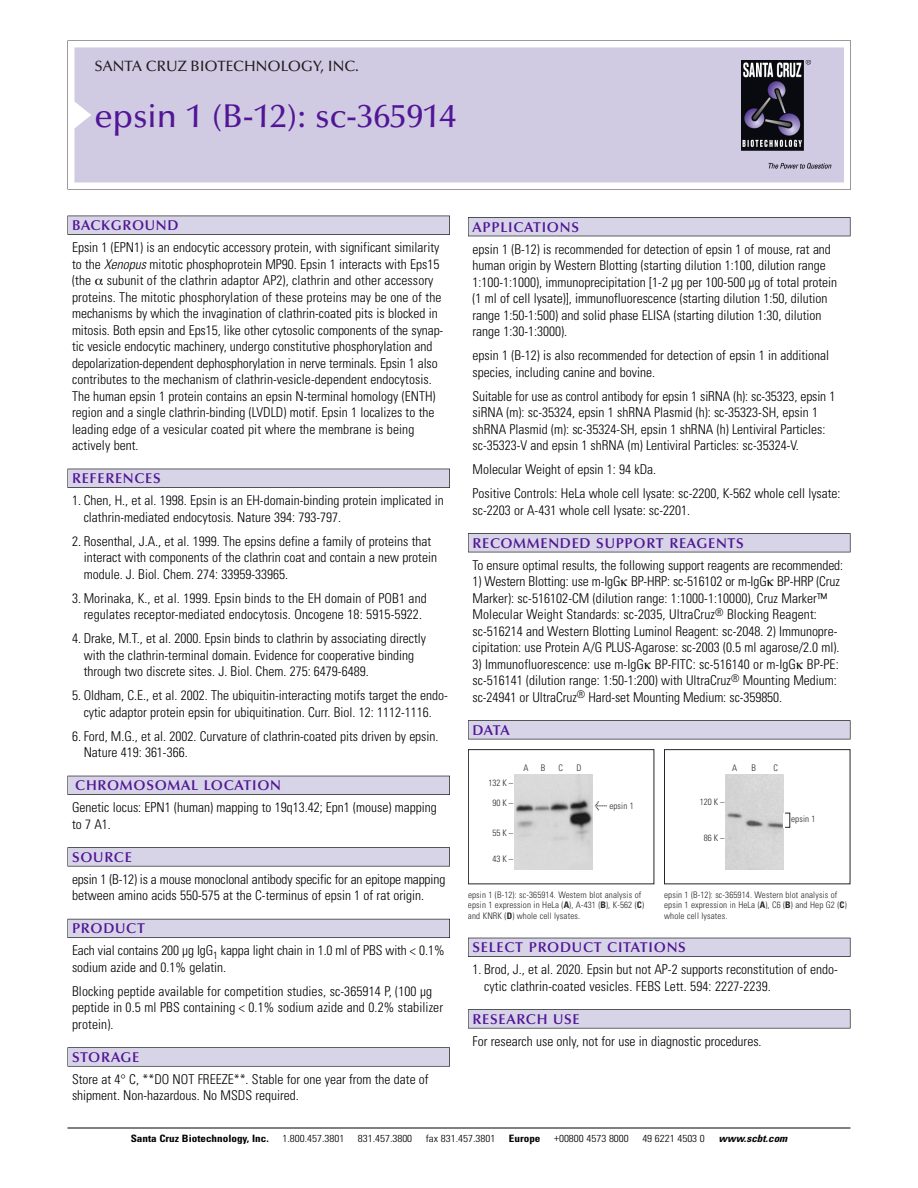
<style>
.page{position:relative;width:918px;height:1188px;background:#fff}
.page>*{position:absolute;margin:0;border:0;box-sizing:border-box;transform-origin:0 0}
.t1{font:500 33px "Optima";color:#511695}
.t2{font:500 15px "Optima";color:#231f20}
.t3{font:600 14.25px "Optima";letter-spacing:.05em;color:#511695}
.t4{font:300 condensed 13.5px/16.5px "Univers";color:#000}
.t5{font:300 condensed 10.2px "Univers";color:#000;scale:1.1 1}
.t6{font:700 condensed 10.2px "Univers";color:#000;scale:1.1 1}
.t7{font:italic 700 condensed 10.2px "Univers";color:#000;scale:1.1 1}
.t8{font:300 condensed 9px/10.5px "Univers";letter-spacing:.015em;color:#272627}
.s1{font-style:italic}
.s2{font-family:"Meta Plus";font-weight:400;font-stretch:normal;font-size:10.5px}
.s3{font-weight:700}
</style>
<div class="page">
<svg style="left:68px;top:40px;width:783px;height:149px"></svg>
<div style="left:74px;top:47px;width:770px;height:135px;background:#d1cae3"></div>
<img style="left:741px;top:60px;width:90px;height:108px">
<div style="left:68px;top:216px;width:382px;height:19px;background:#535256"></div>
<div style="left:68px;top:216px;width:381px;height:18px;background:#d7d4e8"></div>
<div style="left:68px;top:469px;width:382px;height:19px;background:#525156"></div>
<div style="left:68px;top:469px;width:381px;height:18px;background:#d7d4e8"></div>
<div style="left:68px;top:776px;width:382px;height:19px;background:#515057"></div>
<div style="left:68px;top:776px;width:381px;height:18px;background:#d7d4e8"></div>
<div style="left:68px;top:847px;width:382px;height:19px;background:#575659"></div>
<div style="left:68px;top:848px;width:381px;height:18px;background:#d7d4e8"></div>
<div style="left:68px;top:919px;width:382px;height:19px;background:#595860"></div>
<div style="left:68px;top:919px;width:381px;height:18px;background:#d7d4e8"></div>
<svg style="left:68px;top:1047px;width:382px;height:20px"></svg>
<div style="left:68px;top:1048px;width:381px;height:18px;background:#d7d4e8"></div>
<div style="left:468px;top:217px;width:382px;height:19px;background:#515056"></div>
<div style="left:468px;top:218px;width:382px;height:18px;background:#d7d4e8"></div>
<div style="left:468px;top:533px;width:382px;height:19px;background:#515155"></div>
<div style="left:468px;top:534px;width:382px;height:18px;background:#d7d4e8"></div>
<div style="left:468px;top:720px;width:382px;height:19px;background:#545357"></div>
<div style="left:468px;top:721px;width:382px;height:18px;background:#d7d4e8"></div>
<div style="left:468px;top:938px;width:382px;height:19px;background:#515057"></div>
<div style="left:468px;top:938px;width:382px;height:18px;background:#d7d4e8"></div>
<div style="left:468px;top:1009px;width:382px;height:19px;background:#565658"></div>
<div style="left:468px;top:1010px;width:382px;height:18px;background:#d7d4e8"></div>
<hr style="left:68px;top:1128px;width:782px;height:1px;background:#000">
<div style="left:468px;top:749px;width:186px;height:135px;border:1px solid #272627"></div>
<img style="left:514px;top:775px;width:79px;height:95px">
<div style="left:664px;top:749px;width:186px;height:135px;border:1px solid #272627"></div>
<div style="left:726px;top:774px;width:57px;height:96px;background:#d5d5d5"></div>
<p class="t2" style="left:94px;top:60px;width:266px">SANTA CRUZ BIOTECHNOLOGY, INC.</p>
<p class="t1" style="left:94px;top:102px;width:363px">epsin 1 (B-12): sc-365914</p>
<p class="t3" style="left:72px;top:219px;width:108px">BACKGROUND</p>
<p class="t4" style="left:72px;top:240px;width:373px">Epsin 1 (EPN1) is an endocytic accessory protein, with significant similarity to the <span class="s1">Xenopus</span> mitotic phosphoprotein MP90. Epsin 1 interacts with Eps15 (the subunit of the clathrin adaptor AP2), clathrin and other accessory proteins. The mitotic phosphorylation of these proteins may be one of the mechanisms by which the invagination of clathrin-coated pits is blocked in mitosis. Both epsin and Eps15, like other cytosolic components of the synap&shy;tic vesicle endocytic machinery, undergo constitutive phosphorylation and depolarization-dependent dephosphorylation in nerve terminals. Epsin 1 also contributes to the mechanism of clathrin-vesicle-dependent endocytosis.<br>The human epsin 1 protein contains an epsin N-terminal homology (ENTH) region and a single clathrin-binding (LVDLD) motif. Epsin 1 localizes to the leading edge of a vesicular coated pit where the membrane is being actively bent.</p>
<p class="t3" style="left:72px;top:472px;width:90px">REFERENCES</p>
<p class="t4" style="left:84px;top:493px;width:362px;text-indent:-12px">1. Chen, H., et al. 1998. Epsin is an EH-domain-binding protein implicated in clathrin-mediated endocytosis. Nature 394: 793-797.</p>
<p class="t4" style="left:84px;top:534px;width:355px;text-indent:-12px">2. Rosenthal, J.A., et al. 1999. The epsins define a family of proteins that interact with components of the clathrin coat and contain a new protein module. J. Biol. Chem. 274: 33959-33965.</p>
<p class="t4" style="left:72px;top:591px;width:356px;text-align:center">3. Morinaka, K., et al. 1999. Epsin binds to the EH domain of POB1 and regulates receptor-mediated endocytosis. Oncogene 18: 5915-5922.</p>
<p class="t4" style="left:84px;top:631px;width:344px;text-indent:-12px">4. Drake, M.T., et al. 2000. Epsin binds to clathrin by associating directly with the clathrin-terminal domain. Evidence for cooperative binding through two discrete sites. J. Biol. Chem. 275: 6479-6489.</p>
<p class="t4" style="left:72px;top:688px;width:377px;text-align:center">5. Oldham, C.E., et al. 2002. The ubiquitin-interacting motifs target the endo&shy;cytic adaptor protein epsin for ubiquitination. Curr. Biol. 12: 1112-1116.</p>
<p class="t4" style="left:84px;top:729px;width:356px;text-indent:-12px">6. Ford, M.G., et al. 2002. Curvature of clathrin-coated pits driven by epsin.<br>Nature 419: 361-366.</p>
<p class="t3" style="left:75px;top:779px;width:207px">CHROMOSOMAL LOCATION</p>
<p class="t4" style="left:72px;top:801px;width:366px">Genetic locus: EPN1 (human) mapping to 19q13.42; Epn1 (mouse) mapping to 7 A1.</p>
<p class="t3" style="left:72px;top:851px;width:61px">SOURCE</p>
<p class="t4" style="left:72px;top:872px;width:375px">epsin 1 (B-12) is a mouse monoclonal antibody specific for an epitope mapping between amino acids 550-575 at the C-terminus of epsin 1 of rat origin.</p>
<p class="t3" style="left:72px;top:922px;width:74px">PRODUCT</p>
<p class="t4" style="left:72px;top:944px;width:374px">Each vial contains 200 µg IgG<sub>1</sub> kappa light chain in 1.0 ml of PBS with &lt; 0.1% sodium azide and 0.1% gelatin.</p>
<p class="t4" style="left:72px;top:984px;width:373px">Blocking peptide available for competition studies, sc-365914 P, (100 µg peptide in 0.5 ml PBS containing &lt; 0.1% sodium azide and 0.2% stabilizer protein).</p>
<p class="t3" style="left:72px;top:1051px;width:69px">STORAGE</p>
<p class="t4" style="left:72px;top:1072px;width:358px">Store at 4° C, **DO NOT FREEZE**. Stable for one year from the date of shipment. Non-hazardous. No MSDS required.</p>
<p class="t3" style="left:473px;top:221px;width:108px">APPLICATIONS</p>
<p class="t4" style="left:473px;top:242px;width:366px">epsin 1 (B-12) is recommended for detection of epsin 1 of mouse, rat and human origin by Western Blotting (starting dilution 1:100, dilution range 1:100-1:1000), immunoprecipitation [1-2 µg per 100-500 µg of total protein (1 ml of cell lysate)], immunofluorescence (starting dilution 1:50, dilution range 1:50-1:500) and solid phase ELISA (starting dilution 1:30, dilution range 1:30-1:3000).</p>
<p class="t4" style="left:473px;top:348px;width:358px">epsin 1 (B-12) is also recommended for detection of epsin 1 in additional species, including canine and bovine.</p>
<p class="t4" style="left:473px;top:389px;width:364px">Suitable for use as control antibody for epsin 1 siRNA (h): sc-35323, epsin 1 siRNA (m): sc-35324, epsin 1 shRNA Plasmid (h): sc-35323-SH, epsin 1 shRNA Plasmid (m): sc-35324-SH, epsin 1 shRNA (h) Lentiviral Particles: sc-35323-V and epsin 1 shRNA (m) Lentiviral Particles: sc-35324-V.</p>
<p class="t4" style="left:473px;top:462px;width:185px">Molecular Weight of epsin 1: 94 kDa.</p>
<p class="t4" style="left:473px;top:486px;width:370px">Positive Controls: HeLa whole cell lysate: sc-2200, K-562 whole cell lysate: sc-2203 or A-431 whole cell lysate: sc-2201.</p>
<p class="t3" style="left:473px;top:537px;width:273px">RECOMMENDED SUPPORT REAGENTS</p>
<p class="t4" style="left:473px;top:558px;width:372px">To ensure optimal results, the following support reagents are recommended:</p>
<p class="t4" style="left:473px;top:574px;width:369px">1) Western Blotting: use m-IgG BP-HRP: sc-516102 or m-IgG BP-HRP (Cruz Marker): sc-516102-CM (dilution range: 1:1000-1:10000), Cruz Marker™ Molecular Weight Standards: sc-2035, UltraCruz<sup>®</sup> Blocking Reagent: sc-516214 and Western Blotting Luminol Reagent: sc-2048. 2) Immunopre&shy;cipitation: use Protein A/G PLUS-Agarose: sc-2003 (0.5 ml agarose/2.0 ml).</p>
<p class="t4" style="left:473px;top:657px;width:368px">3) Immunofluorescence: use m-IgG BP-FITC: sc-516140 or m-IgG BP-PE: sc-516141 (dilution range: 1:50-1:200) with UltraCruz<sup>®</sup> Mounting Medium: sc-24941 or UltraCruz<sup>®</sup> Hard-set Mounting Medium: sc-359850.</p>
<p class="t3" style="left:473px;top:724px;width:39px">DATA</p>
<p class="t8" style="left:524px;top:764px;width:7px">A</p>
<p class="t8" style="left:541px;top:764px;width:6px">B</p>
<p class="t8" style="left:558px;top:764px;width:6px">C</p>
<p class="t8" style="left:577px;top:764px;width:7px">D</p>
<p class="t8" style="left:732px;top:764px;width:7px">A</p>
<p class="t8" style="left:752px;top:764px;width:6px">B</p>
<p class="t8" style="left:774px;top:764px;width:6px">C</p>
<p class="t8" style="left:488px;top:774px;width:26px;line-height:19.5px;text-align:center">132 K –<br>90K–</p>
<p class="t8" style="left:492px;top:829px;width:22px">55K–</p>
<p class="t8" style="left:492px;top:855px;width:22px">43K–</p>
<p class="t8" style="left:595px;top:801px;width:40px"><span class="s2">&lt;</span> epsin 1</p>
<p class="t8" style="left:700px;top:798px;width:26px">120 K –</p>
<p class="t8" style="left:704px;top:834px;width:22px">86K–</p>
<p class="t8" style="left:791px;top:815px;width:26px">epsin 1</p>
<p class="t8" style="left:468px;top:890px;width:178px">epsin 1 (B-12): sc-365914. Western blot analysis of epsin 1 expression in HeLa (<span class="s3">A</span>), A-431 (<span class="s3">B</span>), K-562 (<span class="s3">C</span>) and KNRK (<span class="s3">D</span>) whole cell lysates.</p>
<p class="t8" style="left:664px;top:890px;width:184px">epsin 1 (B-12): sc-365914. Western blot analysis of epsin 1 expression in HeLa (<span class="s3">A</span>), C6 (<span class="s3">B</span>) and Hep G2 (<span class="s3">C</span>) whole cell lysates.</p>
<p class="t3" style="left:473px;top:941px;width:215px">SELECT PRODUCT CITATIONS</p>
<p class="t4" style="left:484px;top:963px;width:355px;text-indent:-12px">1. Brod, J., et al. 2020. Epsin but not AP-2 supports reconstitution of endo&shy;cytic clathrin-coated vesicles. FEBS Lett. 594: 2227-2239.</p>
<p class="t3" style="left:473px;top:1013px;width:109px">RESEARCH USE</p>
<p class="t4" style="left:473px;top:1034px;width:291px">For research use only, not for use in diagnostic procedures.</p>
<p class="t6" style="left:131px;top:1135px;width:127px">Santa Cruz Biotechnology, Inc.</p>
<p class="t5" style="left:282px;top:1135px;width:58px">1.800.457.3801</p>
<p class="t5" style="left:358px;top:1135px;width:51px">831.457.3800</p>
<p class="t5" style="left:426px;top:1135px;width:65px">fax 831.457.3801</p>
<p class="t6" style="left:509px;top:1135px;width:30px">Europe</p>
<p class="t5" style="left:554px;top:1135px;width:69px">+00800 4573 8000</p>
<p class="t5" style="left:642px;top:1135px;width:58px">49 6221 4503 0</p>
<p class="t7" style="left:719px;top:1135px;width:66px">www.scbt.com</p>
</div>
